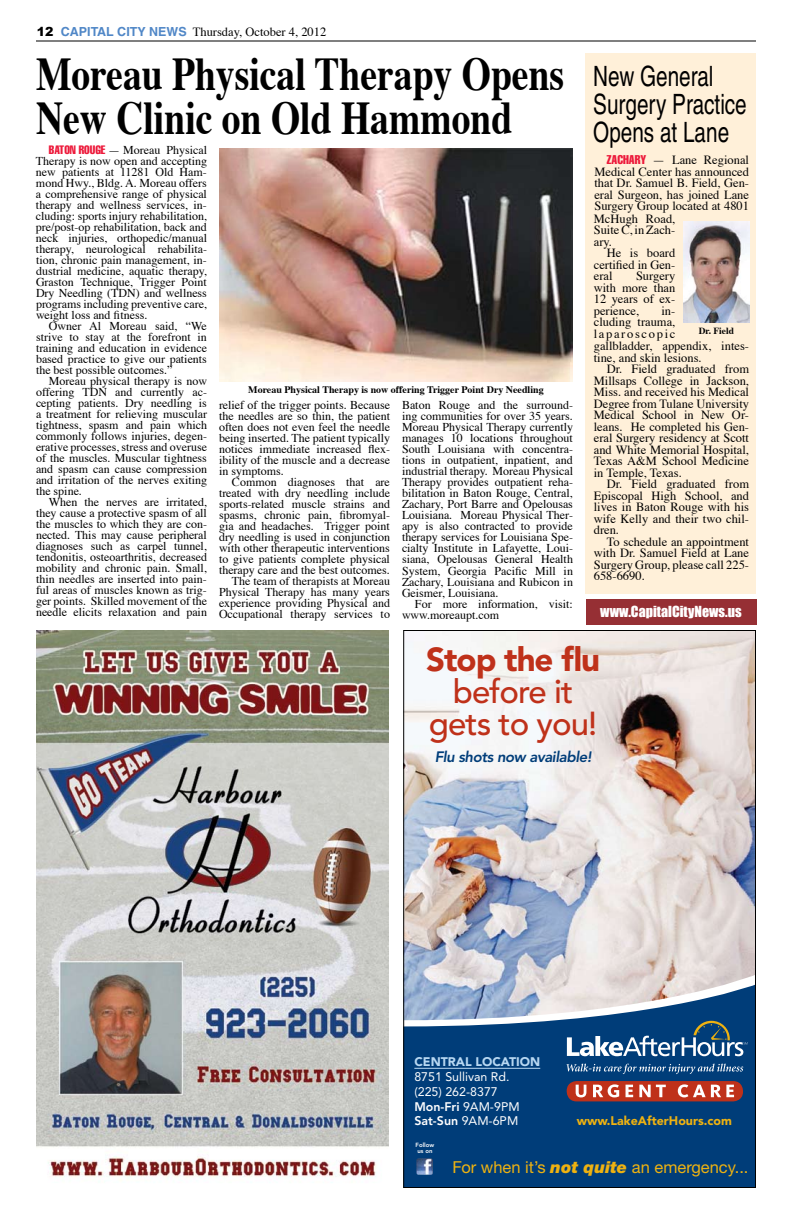
<style>
.page{position:relative;width:792px;height:1224px;background:#fff}
.page>*{position:absolute;margin:0;border:0;box-sizing:border-box;transform-origin:0 0}
.t1{font:700 47px/44px "Times";color:#000;scale:.8 1}
.t2{font:500 33px/32px "Avenir";letter-spacing:-.03em;color:#bf311a;text-align:center}
.t3{font:900 33px "Avenir";letter-spacing:-.03em;color:#bf311a}
.t4{font:28px/28px "Helvetica";color:#000;scale:.74 1}
.t5{font:16.5px "Helvetica Neue LT Std";color:#eeb211}
.t6{font:italic 800 15px "Avenir";letter-spacing:-.03em;color:#003d79}
.t7{font:14px "Impact";color:#fff}
.t8{font:12.5px/11.5px "Times";color:#000;text-align:justify}
.t9{font:12.4px/14.9px "Avenir";color:#fff}
.t10{font:900 12.4px "Avenir";color:#eeb211}
.t11{font:900 12.4px "Avenir";color:#b8d8f2}
.t12{font:12px/11px "Times";color:#000;text-align:justify}
.t13{font:700 10px "Times";color:#000}
.t14{font:700 9.4px "Times";color:#000}
.t15{font:800 6px/6px "Avenir";color:#fff;text-align:center}
.s1{font-family:"Arial";font-weight:900}
.s2{font-family:"Helvetica";font-weight:700;color:#5087c7}
.s3{font-family:"Helvetica";font-stretch:extra-condensed;color:#ed1a3b}
.s4{font-weight:800}
.s5{font-weight:900;font-style:italic}
</style>
<div class="page">
<hr style="left:36px;top:40px;width:720px;height:2px;background:#000">
<div style="left:585px;top:54px;width:171px;height:540px;background:#fff0d9"></div>
<img style="left:36px;top:630px;width:353px;height:553px">
<img style="left:405px;top:632px;width:349px;height:343px">
<svg style="left:405px;top:975px;width:349px;height:9px;background:#d9d4d7"></svg>
<svg style="left:405px;top:984px;width:349px;height:202px;background:#24578b"></svg>
<img style="left:416px;top:1158px;width:17px;height:17px">
<div style="left:567px;top:1081px;width:176px;height:20px;background:#bf311a;border-radius:10px"></div>
<svg style="left:576px;top:1084px;width:158px;height:13px"></svg>
<svg style="left:566px;top:1064px;width:177px;height:10px;background:#336393"></svg>
<svg style="left:567px;top:1021px;width:181px;height:35px;background:#3b6892"></svg>
<hr style="left:414px;top:1068px;width:126px;height:1px;background:#b8d8f2">
<img style="left:684px;top:222px;width:65px;height:100px">
<img style="left:219px;top:148px;width:354px;height:233px">
<div style="left:586px;top:600px;width:171px;height:25px;background:#962f34"></div>
<p class="t8" style="left:37px;top:25px;width:291px"><span class="s1">12</span> <span class="s2">CAPITAL CITY NEWS</span> Thursday, October 4, 2012</p>
<h1 class="t1" style="left:36px;top:48px;width:662px">Moreau Physical Therapy Opens<br>New Clinic on Old Hammond</h1>
<p class="t12" style="left:36px;top:143px;width:173px;text-indent:13px"><span class="s3">BATON ROUGE</span> — Moreau Physical Therapy is now open and accepting new patients at 11281 Old Ham&shy;mond Hwy., Bldg. A. Moreau offers a comprehensive range of physical therapy and wellness services, in&shy;cluding: sports injury rehabilitation, pre/post-op rehabilitation, back and neck injuries, orthopedic/manual therapy, neurological rehabilita&shy;tion, chronic pain management, in&shy;dustrial medicine, aquatic therapy, Graston Technique, Trigger Point Dry Needling (TDN) and wellness programs including preventive care, weight loss and fitness.</p>
<p class="t12" style="left:36px;top:319px;width:173px;text-indent:13px">Owner Al Moreau said, “We strive to stay at the forefront in training and education in evidence based practice to give our patients the best possible outcomes.”</p>
<p class="t12" style="left:36px;top:374px;width:173px;text-indent:13px">Moreau physical therapy is now offering TDN and currently ac&shy;cepting patients. Dry needling is a treatment for relieving muscular tightness, spasm and pain which commonly follows injuries, degen&shy;erative processes, stress and overuse of the muscles. Muscular tightness and spasm can cause compression and irritation of the nerves exiting the spine.</p>
<p class="t12" style="left:36px;top:495px;width:173px;text-indent:13px">When the nerves are irritated, they cause a protective spasm of all the muscles to which they are con&shy;nected. This may cause peripheral diagnoses such as carpel tunnel, tendonitis, osteoarthritis, decreased mobility and chronic pain. Small, thin needles are inserted into pain&shy;ful areas of muscles known as trig&shy;ger points. Skilled movement of the needle elicits relaxation and pain</p>
<p class="t13" style="left:248px;top:380px;width:297px">Moreau Physical Therapy is now offering Trigger Point Dry Needling</p>
<p class="t12" style="left:219px;top:399px;width:173px">relief of the trigger points. Because the needles are so thin, the patient often does not even feel the needle being inserted. The patient typically notices immediate increased flex&shy;ibility of the muscle and a decrease in symptoms.</p>
<p class="t12" style="left:219px;top:476px;width:173px;text-align:right">Common diagnoses that are treated with dry needling include sports-related muscle strains and spasms, chronic pain, fibromyal&shy;gia and headaches. Trigger point dry needling is used in conjunction with other therapeutic interventions to give patients complete physical therapy care and the best outcomes.<br>The team of therapists at Moreau Physical Therapy has many years experience providing Physical and Occupational therapy services to</p>
<p class="t12" style="left:402px;top:399px;width:173px">Baton Rouge and the surround&shy;ing communities for over 35 years.<br>Moreau Physical Therapy currently manages 10 locations throughout South Louisiana with concentra&shy;tions in outpatient, inpatient, and industrial therapy. Moreau Physical Therapy provides outpatient reha&shy;bilitation in Baton Rouge, Central, Zachary, Port Barre and Opelousas Louisiana. Moreau Physical Ther&shy;apy is also contracted to provide therapy services for Louisiana Spe&shy;cialty Institute in Lafayette, Loui&shy;siana, Opelousas General Health System, Georgia Pacific Mill in Zachary, Louisiana and Rubicon in Geismer, Louisiana.</p>
<p class="t12" style="left:402px;top:597px;width:172px;text-indent:13px">For more information, visit: www.moreaupt.com</p>
<h3 class="t4" style="left:593px;top:62px;width:209px">New General<br>Surgery Practice<br>Opens at Lane</h3>
<p class="t8" style="left:594px;top:153px;width:156px;text-indent:13px"><span class="s3">ZACHARY</span> — Lane Regional Medical Center has announced that Dr. Samuel B. Field, Gen&shy;eral Surgeon, has joined Lane Surgery Group located at 4801</p>
<p class="t8" style="left:594px;top:212px;width:83px">McHugh Road, Suite C, in Zach&shy;ary.</p>
<p class="t8" style="left:594px;top:246px;width:83px;text-indent:13px">He is board certified in Gen&shy;eral</p>
<p class="t8" style="left:594px;top:269px;width:83px;text-indent:42px">Surgery with more than 12 years of ex&shy;perience,</p>
<p class="t8" style="left:594px;top:304px;width:83px;text-indent:68px">in&shy;cluding trauma, laparoscopic</p>
<p class="t8" style="left:594px;top:339px;width:157px">gallbladder, appendix, intes&shy;tine, and skin lesions.</p>
<p class="t8" style="left:594px;top:362px;width:157px;text-indent:13px">Dr. Field graduated from Millsaps College in Jackson, Miss. and received his Medical Degree from Tulane University Medical School in New Or&shy;leans. He completed his Gen&shy;eral Surgery residency at Scott and White Memorial Hospital, Texas A&amp;M School Medicine in Temple, Texas.</p>
<p class="t8" style="left:594px;top:477px;width:157px;text-indent:13px">Dr. Field graduated from Episcopal High School, and lives in Baton Rouge with his wife Kelly and their two chil&shy;dren.</p>
<p class="t8" style="left:594px;top:535px;width:157px;text-indent:13px">To schedule an appointment with Dr. Samuel Field at Lane Surgery Group, please call 225- 658-6690.</p>
<p class="t14" style="left:699px;top:322px;width:37px">Dr. Field</p>
<p class="t7" style="left:600px;top:603px;width:143px">www.CapitalCityNews.us</p>
<h2 class="t3" style="left:426px;top:639px;width:175px">Stop the flu</h2>
<h2 class="t2" style="left:429px;top:676px;width:170px">before it gets to you!</h2>
<p class="t6" style="left:435px;top:748px;width:158px">Flu shots now available!</p>
<p class="t11" style="left:414px;top:1054px;width:127px">CENTRAL LoCATioN</p>
<p class="t9" style="left:414px;top:1069px;width:107px">8751 Sullivan Rd. (225) 262-8377<br><span class="s4">Mon-Fri</span> 9AM-9PM<br><span class="s4">Sat-Sun</span> 9AM-6PM</p>
<p class="t15" style="left:416px;top:1142px;width:20px">Follow us on</p>
<p class="t10" style="left:577px;top:1113px;width:157px">www.LakeAfterHours.com</p>
<h3 class="t5" style="left:452px;top:1157px;width:298px">For when it’s <span class="s5">not quite</span> an emergency...</h3>
</div>
